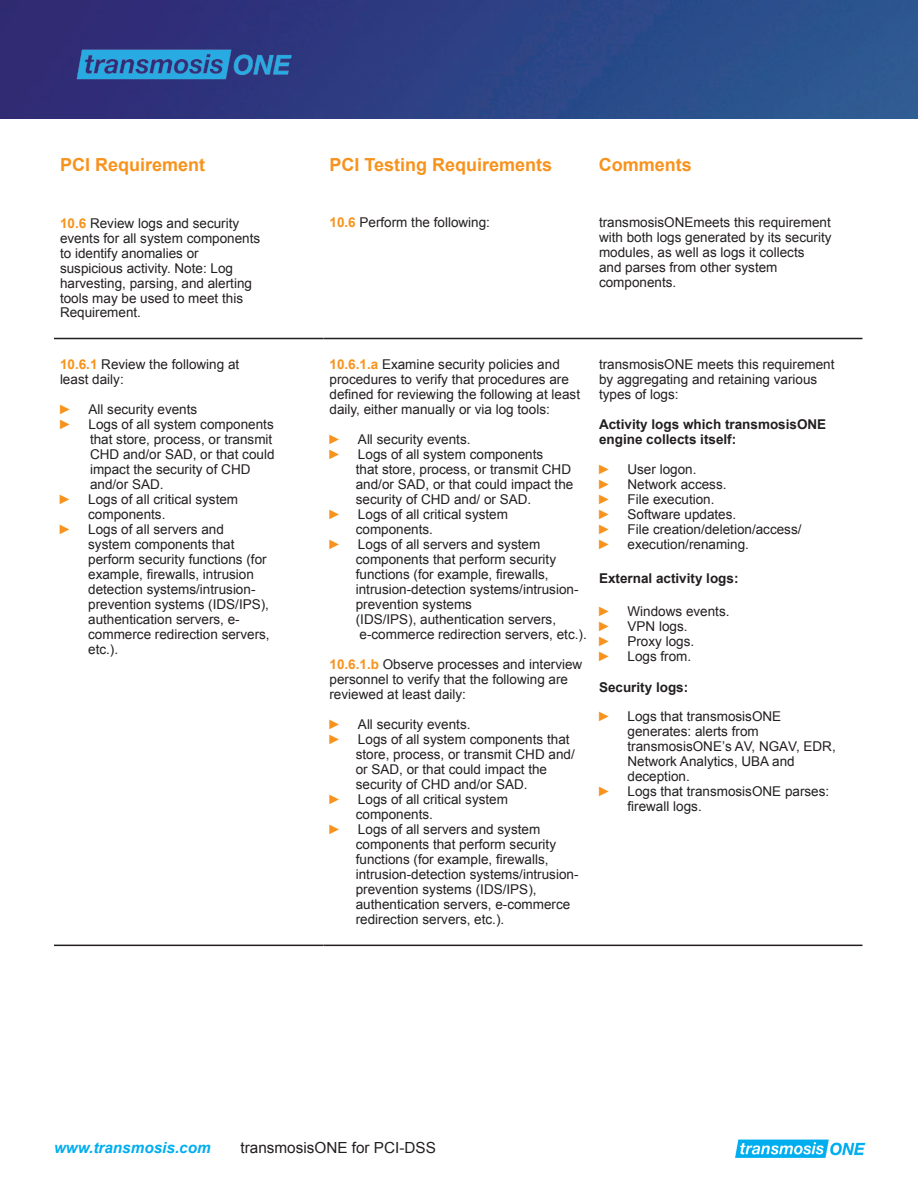
<style>
.page{position:relative;width:918px;height:1188px;background:#fff}
.page>*{position:absolute;margin:0;border:0;box-sizing:border-box;transform-origin:0 0}
.t1{font:700 18px "Arial";color:#f7931d}
.t2{font:15.3px "Arial";color:#231f20}
.t3{font:italic 700 15.3px "Arial";color:#00aeef}
.t4{font:13.5px/15px "Arial";color:#231f20}
.t5{font:700 13.5px/15px "Arial";color:#231f20}
.s1{font-weight:700;color:#f7931d}
.s2{font-family:"Arial Narrow";color:#f7931d}
.s3{font-weight:700}
.s4{font-style:inherit}
</style>
<div class="page">
<img style="left:0;top:0;width:918px;height:118px">
<img style="left:68px;top:38px;width:230px;height:59px">
<img style="left:735px;top:1139px;width:131px;height:19px">
<hr style="left:54px;top:945px;width:270px;height:1px;background:#231f20">
<hr style="left:324px;top:945px;width:269px;height:1px;background:#231f20">
<hr style="left:593px;top:945px;width:270px;height:1px;background:#231f20">
<hr style="left:54px;top:338px;width:270px;height:1px;background:#231f20">
<hr style="left:324px;top:338px;width:269px;height:1px;background:#231f20">
<hr style="left:593px;top:338px;width:270px;height:1px;background:#231f20">
<h1 class="t1" style="left:60px;top:153px;width:147px">PCI Requirement</h1>
<h1 class="t1" style="left:329px;top:153px;width:224px">PCI Testing Requirements</h1>
<h1 class="t1" style="left:599px;top:153px;width:95px">Comments</h1>
<p class="t4" style="left:60px;top:215px;width:202px"><span class="s1">10.6</span> Review logs and security events for all system components to identify anomalies or suspicious activity. Note: Log harvesting, parsing, and alerting tools may be used to meet this<br>Requirement.</p>
<p class="t4" style="left:330px;top:215px;width:162px"><span class="s1">10.6</span> Perform the following:</p>
<p class="t4" style="left:599px;top:215px;width:234px">transmosisONEmeets this requirement with both logs generated by its security modules, as well as logs it collects<br>and parses from other system components.</p>
<p class="t4" style="left:60px;top:357px;width:181px"><span class="s1">10.6.1</span> Review the following at least daily:</p>
<p class="t4" style="left:60px;top:402px;width:139px"><span class="s2">►</span> All security events</p>
<p class="t4" style="left:60px;top:417px;width:215px"><span class="s2">►</span> Logs of all system components</p>
<p class="t4" style="left:90px;top:432px;width:184px">that store, process, or transmit</p>
<p class="t4" style="left:90px;top:447px;width:186px">CHD and/or SAD, or that could</p>
<p class="t4" style="left:90px;top:462px;width:162px">impact the security of CHD</p>
<p class="t4" style="left:90px;top:477px;width:75px">and/or SAD.</p>
<p class="t4" style="left:60px;top:492px;width:180px"><span class="s2">►</span> Logs of all critical system</p>
<p class="t4" style="left:88px;top:507px;width:79px">components.</p>
<p class="t4" style="left:60px;top:522px;width:166px"><span class="s2">►</span> Logs of all servers and</p>
<p class="t4" style="left:88px;top:537px;width:148px">system components that</p>
<p class="t4" style="left:88px;top:552px;width:180px">perform security functions (for</p>
<p class="t4" style="left:88px;top:567px;width:167px">example, firewalls, intrusion</p>
<p class="t4" style="left:88px;top:582px;width:169px">detection systems/intrusion-</p>
<p class="t4" style="left:88px;top:597px;width:182px">prevention systems (IDS/IPS),</p>
<p class="t4" style="left:88px;top:612px;width:153px">authentication servers, e-</p>
<p class="t4" style="left:88px;top:627px;width:183px">commerce redirection servers,</p>
<p class="t4" style="left:88px;top:642px;width:32px">etc.).</p>
<p class="t4" style="left:599px;top:357px;width:237px">transmosisONE meets this requirement by aggregating and retaining various types of logs:</p>
<p class="t5" style="left:599px;top:417px;width:229px">Activity logs which transmosisONE engine collects itself:</p>
<p class="t4" style="left:599px;top:462px;width:204px"><span class="s2">►</span> User logon.<br><span class="s2">►</span> Network access.<br><span class="s2">►</span> File execution.<br><span class="s2">►</span> Software updates.<br><span class="s2">►</span> File creation/deletion/access/ <span class="s2">►</span> execution/renaming.</p>
<p class="t5" style="left:599px;top:571px;width:141px">External activity logs:</p>
<p class="t4" style="left:599px;top:604px;width:132px"><span class="s2">►</span> Windows events. <span class="s2">►</span> VPN logs.<br><span class="s2">►</span> Proxy logs.<br><span class="s2">►</span> Logs from.</p>
<p class="t4" style="left:599px;top:673px;width:184px;line-height:28.5px"><span class="s3">Security logs:<br></span><span class="s2">►</span> Logs that transmosisONE</p>
<p class="t4" style="left:627px;top:724px;width:133px">generates: alerts from</p>
<p class="t4" style="left:627px;top:739px;width:210px">transmosisONE’s AV, NGAV, EDR,</p>
<p class="t4" style="left:627px;top:754px;width:169px">Network Analytics, UBA and</p>
<p class="t4" style="left:627px;top:769px;width:64px">deception.</p>
<p class="t4" style="left:599px;top:784px;width:232px"><span class="s2">►</span> Logs that transmosisONE parses:</p>
<p class="t4" style="left:627px;top:799px;width:76px">firewall logs.</p>
<p class="t4" style="left:330px;top:357px;width:252px"><span class="s1">10.6.1.a</span> Examine security policies and procedures to verify that procedures are defined for reviewing the following at least daily, either manually or via log tools:</p>
<p class="t4" style="left:330px;top:432px;width:143px"><span class="s2">►</span> All security events.</p>
<p class="t4" style="left:330px;top:447px;width:215px"><span class="s2">►</span> Logs of all system components</p>
<p class="t4" style="left:356px;top:462px;width:217px">that store, process, or transmit CHD</p>
<p class="t4" style="left:356px;top:477px;width:219px">and/or SAD, or that could impact the</p>
<p class="t4" style="left:356px;top:492px;width:177px">security of CHD and/ or SAD.</p>
<p class="t4" style="left:330px;top:507px;width:180px"><span class="s2">►</span> Logs of all critical system</p>
<p class="t4" style="left:356px;top:522px;width:79px">components.</p>
<p class="t4" style="left:330px;top:537px;width:212px"><span class="s2">►</span> Logs of all servers and system</p>
<p class="t4" style="left:356px;top:552px;width:202px">components that perform security</p>
<p class="t4" style="left:356px;top:567px;width:194px">functions (for example, firewalls,</p>
<p class="t4" style="left:356px;top:582px;width:224px">intrusion-detection systems/intrusion-</p>
<p class="t4" style="left:356px;top:597px;width:118px">prevention systems</p>
<p class="t4" style="left:356px;top:612px;width:202px">(IDS/IPS), authentication servers,</p>
<p class="t4" style="left:360px;top:627px;width:229px">e-commerce redirection servers, etc.).</p>
<p class="t4" style="left:330px;top:657px;width:254px"><span class="s1">10.6.1.b</span> Observe processes and interview personnel to verify that the following are reviewed at least daily:</p>
<p class="t4" style="left:330px;top:717px;width:143px"><span class="s2">►</span> All security events.</p>
<p class="t4" style="left:330px;top:732px;width:242px"><span class="s2">►</span> Logs of all system components that</p>
<p class="t4" style="left:356px;top:747px;width:221px">store, process, or transmit CHD and/</p>
<p class="t4" style="left:356px;top:762px;width:193px">or SAD, or that could impact the</p>
<p class="t4" style="left:356px;top:777px;width:173px">security of CHD and/or SAD.</p>
<p class="t4" style="left:330px;top:792px;width:180px"><span class="s2">►</span> Logs of all critical system</p>
<p class="t4" style="left:356px;top:807px;width:79px">components.</p>
<p class="t4" style="left:330px;top:822px;width:212px"><span class="s2">►</span> Logs of all servers and system</p>
<p class="t4" style="left:356px;top:837px;width:202px">components that perform security</p>
<p class="t4" style="left:356px;top:852px;width:194px">functions (for example, firewalls,</p>
<p class="t4" style="left:356px;top:867px;width:224px">intrusion-detection systems/intrusion-</p>
<p class="t4" style="left:356px;top:882px;width:182px">prevention systems (IDS/IPS),</p>
<p class="t4" style="left:356px;top:897px;width:216px">authentication servers, e-commerce</p>
<p class="t4" style="left:356px;top:912px;width:150px">redirection servers, etc.).</p>
<p class="t3" style="left:54px;top:1137px;width:158px">www.transmosis.com</p>
<p class="t2" style="left:240px;top:1137px;width:197px">transmosisONE for PC<span class="s4">I-</span>DSS</p>
</div>
